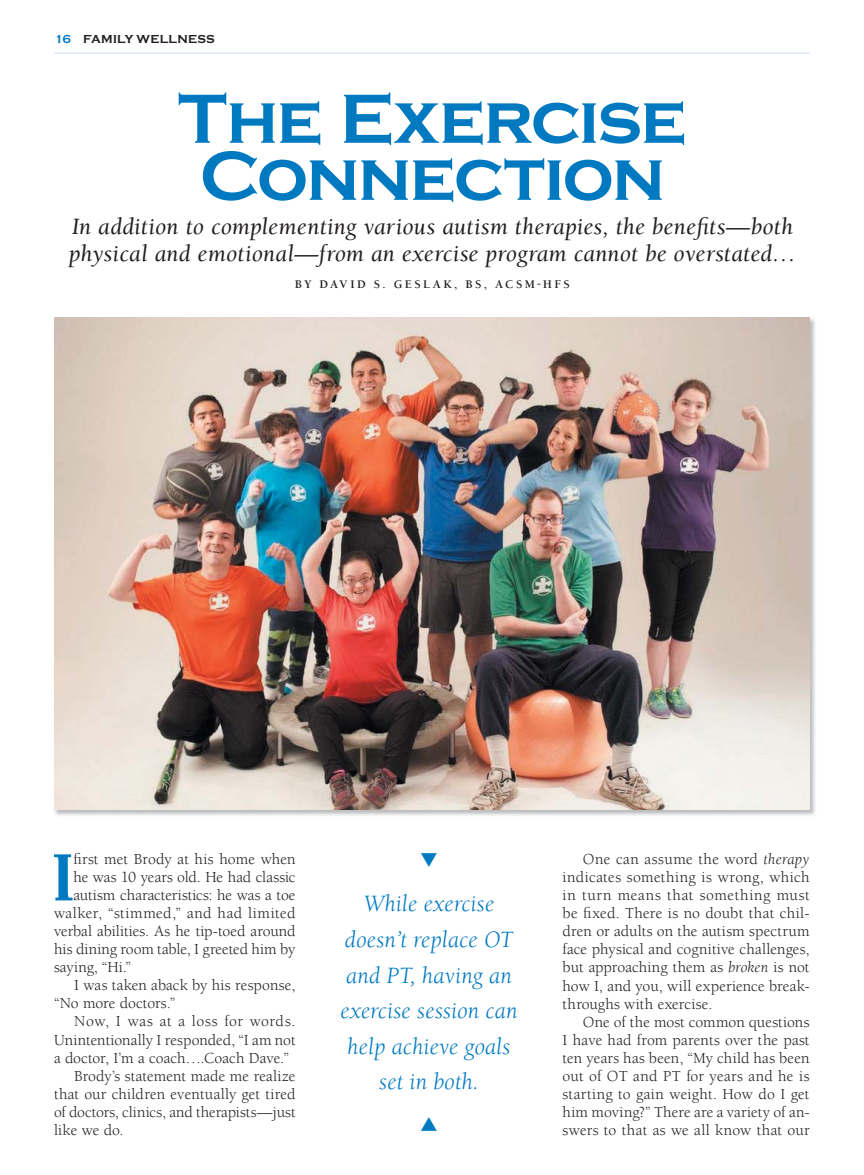
<style>
.page{position:relative;width:864px;height:1175px;background:#fff}
.page>*{position:absolute;margin:0;border:0;box-sizing:border-box;transform-origin:0 0}
.t1{font:900 72.45px "Berkeley Pro";color:#0079c1;scale:.8 1}
.t2{font:700 72px/57px "Copperplate EF";letter-spacing:-.025em;color:#0079c1}
.t3{font:italic 24px/27px "Berkeley Pro";letter-spacing:.01em;color:#231f20}
.t4{font:italic 24px/35.5px "Berkeley Pro";letter-spacing:.01em;color:#0079c1;text-align:center}
.t5{font:15.75px/18px "Berkeley Pro";letter-spacing:.005em;color:#231f20;text-align:justify}
.t6{font:15.75px "Berkeley Pro";letter-spacing:.025em;color:#231f20}
.t7{font:15.75px "Berkeley Pro";letter-spacing:.035em;color:#231f20}
.t8{font:700 12px "Berkeley Pro";letter-spacing:.2em;color:#231f20}
.t9{font:700 12px "Copperplate EF";letter-spacing:.02em;color:#231f20}
.s1{color:#0079c1}
.s2{font-style:italic}
</style>
<div class="page">
<hr style="left:54px;top:53px;width:756px;height:1px;background:#e0e9f6">
<img style="left:54px;top:318px;width:756px;height:492px">
<p class="t9" style="left:55px;top:32px;width:162px"><span class="s1">16</span> FAMILY WELLNESS</p>
<h2 class="t2" style="left:178px;top:89px;width:510px">The Exercise<br>Connection</h2>
<h3 class="t3" style="left:69px;top:215px;width:729px">In addition to complementing various autism therapies, the benefits—both physical and emotional—from an exercise program cannot be overstated…</h3>
<p class="t8" style="left:295px;top:279px;width:277px">BY DAVID S. GESLAK, BS, ACSM-HFS</p>
<h1 class="t1" style="left:53px;top:833px;width:28px">I</h1>
<p class="t5" style="left:73px;top:851px;width:224px">first met Brody at his home when</p>
<p class="t5" style="left:73px;top:869px;width:224px">he was 10 years old. He had classic</p>
<p class="t5" style="left:73px;top:887px;width:224px">autism characteristics: he was a toe</p>
<p class="t6" style="left:54px;top:907px;width:243px">walker, “stimmed,” and had limited</p>
<p class="t5" style="left:54px;top:923px;width:243px">verbal abilities. As he tip-toed around</p>
<p class="t5" style="left:54px;top:941px;width:243px">his dining room table, I greeted him by</p>
<p class="t5" style="left:54px;top:959px;width:79px">saying, “Hi.”</p>
<p class="t5" style="left:74px;top:977px;width:223px">I was taken aback by his response,</p>
<p class="t5" style="left:54px;top:995px;width:123px">“No more doctors.”</p>
<p class="t7" style="left:74px;top:1015px;width:223px">Now, I was at a loss for words.</p>
<p class="t5" style="left:54px;top:1031px;width:243px">Unintentionally I responded, “I am not</p>
<p class="t5" style="left:54px;top:1049px;width:236px">a doctor, I’m a coach….Coach Dave.”</p>
<p class="t5" style="left:74px;top:1067px;width:223px">Brody’s statement made me realize</p>
<p class="t5" style="left:54px;top:1085px;width:243px">that our children eventually get tired</p>
<p class="t5" style="left:54px;top:1103px;width:243px">of doctors, clinics, and therapists—just</p>
<p class="t5" style="left:54px;top:1121px;width:71px">like we do.</p>
<h3 class="t4" style="left:340px;top:888px;width:179px">While exercise doesn’t replace OT and PT, having an exercise session can help achieve goals set in both.</h3>
<p class="t5" style="left:563px;top:851px;width:249px;text-indent:20px">One can assume the word <span class="s2">therapy </span>indicates something is wrong, which in turn means that something must be fixed. There is no doubt that chil&shy;dren or adults on the autism spectrum face physical and cognitive challenges, but approaching them as <span class="s2">broken</span> is not how I, and you, will experience break&shy;throughs with exercise.</p>
<p class="t5" style="left:563px;top:1013px;width:249px;text-indent:20px">One of the most common questions I have had from parents over the past ten years has been, “My child has been out of OT and PT for years and he is starting to gain weight. How do I get him moving?” There are a variety of an&shy;swers to that as we all know that our</p>
</div>
